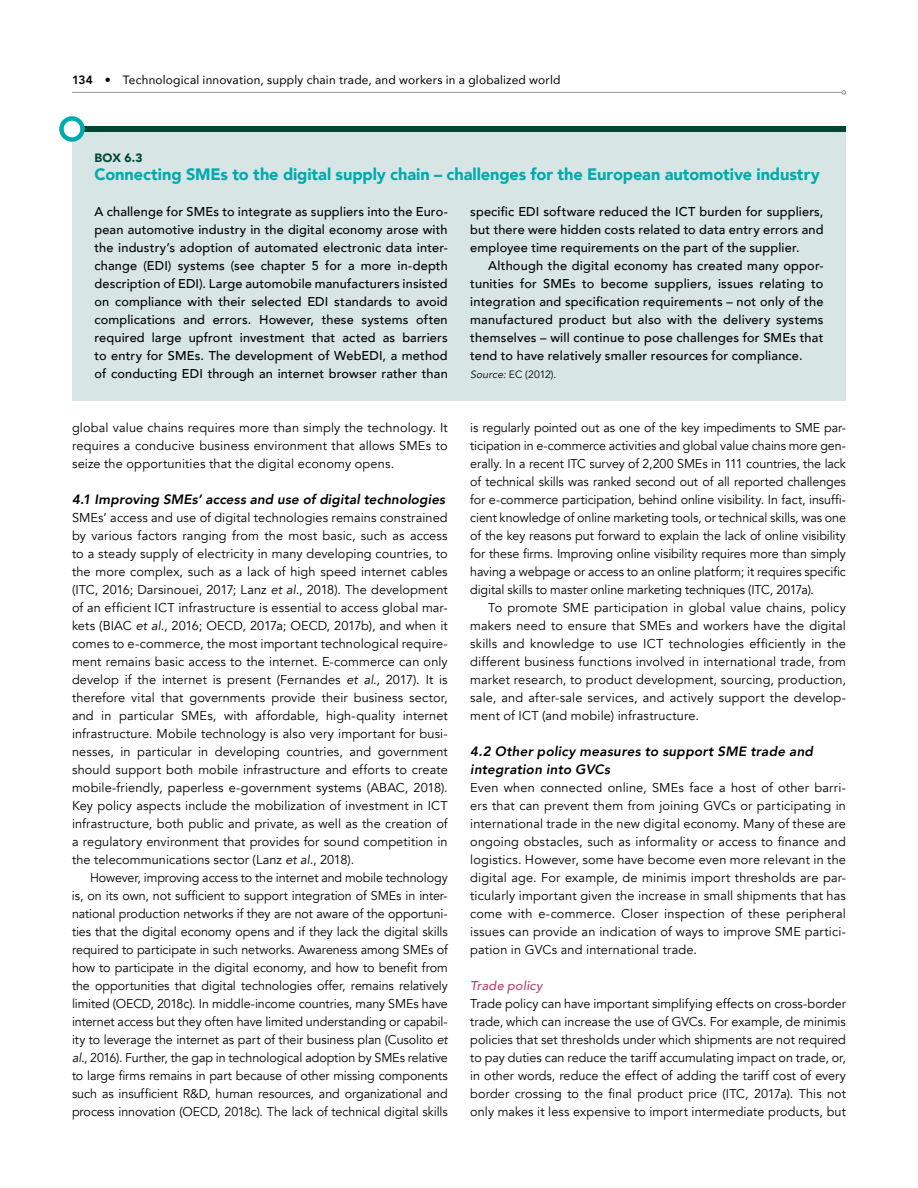
<style>
.page{position:relative;width:918px;height:1188px;background:#fff}
.page>*{position:absolute;margin:0;border:0;box-sizing:border-box;transform-origin:0 0}
.t1{font:900 16.5px "Avenir";letter-spacing:-.005em;color:#00aaad}
.t2{font:italic 800 13.5px/18px "Avenir";letter-spacing:.01em;color:#000}
.t3{font:12.75px/18px "Avenir";letter-spacing:.01em;color:#000;text-align:justify}
.t4{font:500 12.75px/18px "Avenir";letter-spacing:.015em;color:#000;text-align:justify}
.t5{font:italic 500 12.75px "Avenir";letter-spacing:.015em;color:#b74164}
.t6{font:12px "Avenir";letter-spacing:.015em;color:#000}
.t7{font:900 12px "Avenir";color:#004637}
.t8{font:10.5px "Avenir";letter-spacing:-.005em;color:#000}
.s1{font-weight:800}
.s2{font-style:italic}
</style>
<div class="page">
<hr style="left:72px;top:92px;width:770px;height:1px;background:#939598">
<svg style="left:841px;top:90px;width:5px;height:5px"></svg>
<div style="left:72px;top:126px;width:774px;height:275px;background:#d7e6e5"></div>
<div style="left:72px;top:126px;width:774px;height:6px;background:#004637"></div>
<svg style="left:62px;top:118px;width:20px;height:22px"></svg>
<div style="left:59px;top:116px;width:26px;height:26px;border:4px solid #00aaad;border-radius:50%"></div>
<p class="t6" style="left:72px;top:70px;width:490px"><span class="s1">134 •</span> Technological innovation, supply chain trade, and workers in a globalized world</p>
<p class="t7" style="left:94px;top:148px;width:50px">BOX 6.3</p>
<p class="t1" style="left:94px;top:160px;width:727px">Connecting SMEs to the digital supply chain – challenges for the European automotive industry</p>
<p class="t4" style="left:94px;top:202px;width:355px">A challenge for SMEs to integrate as suppliers into the Euro&shy;pean automotive industry in the digital economy arose with the industry’s adoption of automated electronic data inter&shy;change (EDI) systems (see chapter 5 for a more in-depth description of EDI). Large automobile manufacturers insisted on compliance with their selected EDI standards to avoid complications and errors. However, these systems often required large upfront investment that acted as barriers to entry for SMEs. The development of WebEDI, a method of conducting EDI through an internet browser rather than</p>
<p class="t4" style="left:470px;top:202px;width:355px">specific EDI software reduced the ICT burden for suppliers, but there were hidden costs related to data entry errors and employee time requirements on the part of the supplier.</p>
<p class="t4" style="left:470px;top:256px;width:355px;text-indent:18px">Although the digital economy has created many oppor&shy;tunities for SMEs to become suppliers, issues relating to integration and specification requirements – not only of the manufactured product but also with the delivery systems themselves – will continue to pose challenges for SMEs that tend to have relatively smaller resources for compliance.</p>
<p class="t8" style="left:470px;top:368px;width:88px"><span class="s2">Source:</span> EC (2012).</p>
<p class="t3" style="left:72px;top:419px;width:377px">global value chains requires more than simply the technology. It requires a conducive business environment that allows SMEs to seize the opportunities that the digital economy opens.</p>
<p class="t2" style="left:72px;top:490px;width:375px">4.1 Improving SMEs’ access and use of digital technologies</p>
<p class="t3" style="left:72px;top:509px;width:377px">SMEs’ access and use of digital technologies remains constrained by various factors ranging from the most basic, such as access to a steady supply of electricity in many developing countries, to the more complex, such as a lack of high speed internet cables (ITC, 2016; Darsinouei, 2017; Lanz <span class="s2">et al.</span>, 2018). The development of an efficient ICT infrastructure is essential to access global mar&shy;kets (BIAC <span class="s2">et al.</span>, 2016; OECD, 2017a; OECD, 2017b), and when it comes to e-commerce, the most important technological require&shy;ment remains basic access to the internet. E-commerce can only develop if the internet is present (Fernandes <span class="s2">et al.</span>, 2017). It is therefore vital that governments provide their business sector, and in particular SMEs, with affordable, high-quality internet infrastructure. Mobile technology is also very important for busi&shy;nesses, in particular in developing countries, and government should support both mobile infrastructure and efforts to create mobile-friendly, paperless e-government systems (ABAC, 2018).<br>Key policy aspects include the mobilization of investment in ICT infrastructure, both public and private, as well as the creation of a regulatory environment that provides for sound competition in the telecommunications sector (Lanz <span class="s2">et al.</span>, 2018).</p>
<p class="t3" style="left:72px;top:869px;width:377px;text-indent:18px">However, improving access to the internet and mobile technology is, on its own, not sufficient to support integration of SMEs in inter&shy;national production networks if they are not aware of the opportuni&shy;ties that the digital economy opens and if they lack the digital skills required to participate in such networks. Awareness among SMEs of how to participate in the digital economy, and how to benefit from the opportunities that digital technologies offer, remains relatively limited (OECD, 2018c). In middle-income countries, many SMEs have internet access but they often have limited understanding or capabil&shy;ity to leverage the internet as part of their business plan (Cusolito <span class="s2">et al.</span>, 2016). Further, the gap in technological adoption by SMEs relative to large firms remains in part because of other missing components such as insufficient R&amp;D, human resources, and organizational and process innovation (OECD, 2018c). The lack of technical digital skills</p>
<p class="t3" style="left:470px;top:419px;width:377px">is regularly pointed out as one of the key impediments to SME par&shy;ticipation in e-commerce activities and global value chains more gen&shy;erally. In a recent ITC survey of 2,200 SMEs in 111 countries, the lack of technical skills was ranked second out of all reported challenges for e-commerce participation, behind online visibility. In fact, insuffi&shy;cient knowledge of online marketing tools, or technical skills, was one of the key reasons put forward to explain the lack of online visibility for these firms. Improving online visibility requires more than simply having a webpage or access to an online platform; it requires specific digital skills to master online marketing techniques (ITC, 2017a).</p>
<p class="t3" style="left:470px;top:599px;width:377px;text-indent:18px">To promote SME participation in global value chains, policy makers need to ensure that SMEs and workers have the digital skills and knowledge to use ICT technologies efficiently in the different business functions involved in international trade, from market research, to product development, sourcing, production, sale, and after-sale services, and actively support the develop&shy;ment of ICT (and mobile) infrastructure.</p>
<p class="t2" style="left:470px;top:742px;width:344px">4.2 Other policy measures to support SME trade and integration into GVCs</p>
<p class="t3" style="left:470px;top:779px;width:377px">Even when connected online, SMEs face a host of other barri&shy;ers that can prevent them from joining GVCs or participating in international trade in the new digital economy. Many of these are ongoing obstacles, such as informality or access to finance and logistics. However, some have become even more relevant in the digital age. For example, de minimis import thresholds are par&shy;ticularly important given the increase in small shipments that has come with e-commerce. Closer inspection of these peripheral issues can provide an indication of ways to improve SME partici&shy;pation in GVCs and international trade.</p>
<p class="t5" style="left:470px;top:978px;width:74px">Trade policy</p>
<p class="t3" style="left:470px;top:995px;width:377px">Trade policy can have important simplifying effects on cross-border trade, which can increase the use of GVCs. For example, de minimis policies that set thresholds under which shipments are not required to pay duties can reduce the tariff accumulating impact on trade, or, in other words, reduce the effect of adding the tariff cost of every border crossing to the final product price (ITC, 2017a). This not only makes it less expensive to import intermediate products, but</p>
</div>
